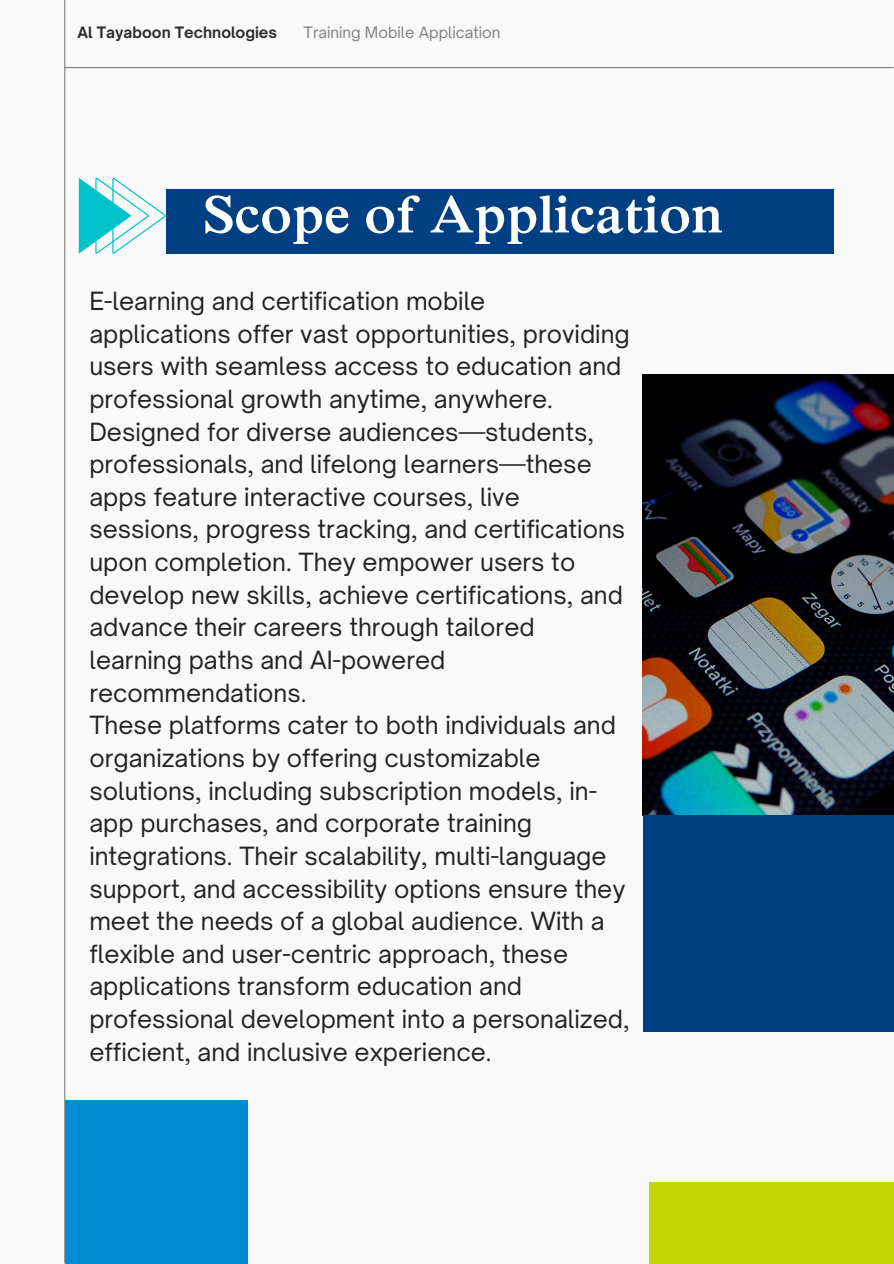
<style>
.page{position:relative;width:894px;height:1264px;background:#fff}
.page>*{position:absolute;margin:0;border:0;box-sizing:border-box;transform-origin:0 0}
.t1{font:600 54px "Times NRMT Pro";color:#fff}
.t2{font:24px/32.7px "Open Sauce One";color:#222}
.t3{font:15px "Open Sauce One";color:#808080}
.t4{font:700 15px "Open Sauce One";color:#2b2b2b}
</style>
<div class="page">
<div style="left:0;top:0;width:893px;height:1263px;background:#f8f9f8"></div>
<img style="left:642px;top:374px;width:251px;height:441px">
<div style="left:65px;top:1099px;width:183px;height:164px;background:#008cd3"></div>
<div style="left:649px;top:1181px;width:244px;height:82px;background:#c4d700"></div>
<div style="left:642px;top:815px;width:251px;height:216px;background:#004082"></div>
<hr style="left:64px;top:0;width:1px;height:1263px;background:#808080">
<hr style="left:64px;top:67px;width:829px;height:1px;background:#808080">
<div style="left:166px;top:189px;width:667px;height:64px;background:#004082"></div>
<svg style="left:79px;top:178px;width:86px;height:76px"></svg>
<p class="t4" style="left:78px;top:23px;width:201px">Al Tayaboon Technologies</p>
<h3 class="t3" style="left:303px;top:23px;width:198px">Training Mobile Application</h3>
<p class="t1" style="left:202px;top:194px;width:522px">Scope of Application</p>
<p class="t2" style="left:89px;top:284px;width:541px">E-learning and certification mobile applications offer vast opportunities, providing users with seamless access to education and professional growth anytime, anywhere.<br>Designed for diverse audiences—students, professionals, and lifelong learners—these apps feature interactive courses, live sessions, progress tracking, and certifications upon completion. They empower users to develop new skills, achieve certifications, and advance their careers through tailored learning paths and AI-powered recommendations.<br>These platforms cater to both individuals and organizations by offering customizable solutions, including subscription models, in&shy;app purchases, and corporate training integrations. Their scalability, multi-language support, and accessibility options ensure they meet the needs of a global audience. With a flexible and user-centric approach, these applications transform education and professional development into a personalized, efficient, and inclusive experience.</p>
</div>
